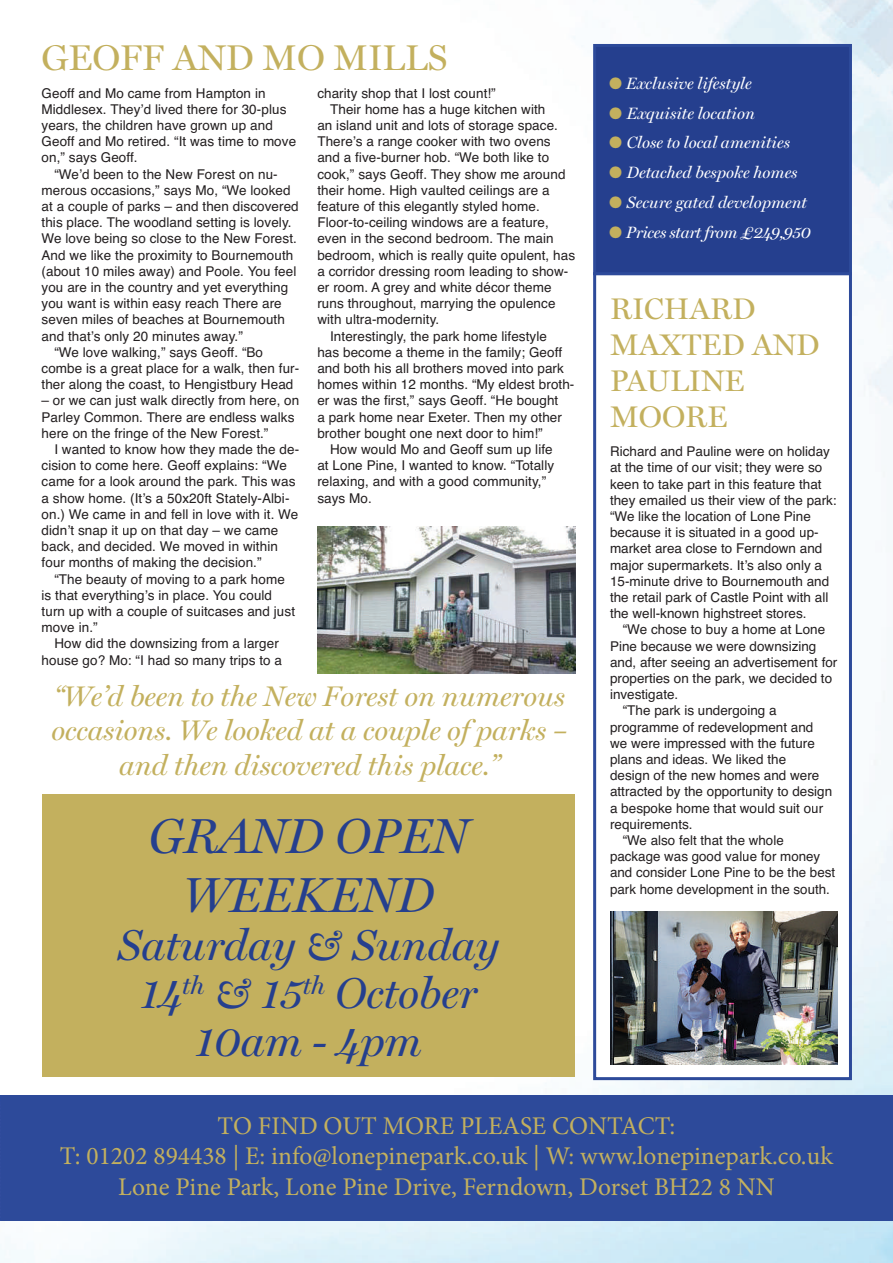
<style>
.page{position:relative;width:893px;height:1263px;background:#fff}
.page>*{position:absolute;margin:0;border:0;box-sizing:border-box;transform-origin:0 0}
.t1{font:italic 49.5px/59.4px "Miller Display";color:#253f8e;text-align:center}
.t2{font:italic 43.5px/48px "Miller Display";color:#253f8e;text-align:center}
.t3{font:36px "Miller Display";color:#c3b05e}
.t4{font:30px/36px "Miller Display";color:#c3b05e}
.t5{font:italic 28.5px/34.2px "Miller Display";color:#c3b05e;text-align:center}
.t6{font:25.5px/30.6px "Minion Pro";color:#c3b05e;text-align:center}
.t7{font:italic 16.5px "Miller Display";color:#fff}
.t8{font:italic 16.5px "Miller Display";letter-spacing:-.02em;color:#fff}
.t9{font:13.5px "Helvetica";letter-spacing:.005em;color:#231f20}
.s1{color:#c3b05e}
</style>
<div class="page">
<img style="left:0;top:0;width:893px;height:1263px">
<div style="left:0;top:1095px;width:893px;height:125px;background:#2d4a9a"></div>
<hr style="left:0;top:36px;width:1px;height:162px;background:#2d4a9a">
<div style="left:596px;top:275px;width:253px;height:802px;background:#fff"></div>
<div style="left:593px;top:272px;width:259px;height:808px;border:3px solid #2d4a9a"></div>
<div style="left:595px;top:45px;width:255px;height:229px;background:#253f8e"></div>
<div style="left:593px;top:44px;width:259px;height:231px;border:3px solid #2d4a9a"></div>
<img style="left:610px;top:911px;width:228px;height:153px">
<div style="left:43px;top:795px;width:532px;height:282px;background:#c3b05e"></div>
<img style="left:318px;top:527px;width:257px;height:146px">
<p class="t3" style="left:42px;top:45px;width:407px">GEOFF AND MO MILLS</p>
<p class="t9" style="left:42px;top:88px;width:226px">Geoff and Mo came from Hampton in</p>
<p class="t9" style="left:42px;top:104px;width:246px">Middlesex. They’d lived there for 30-plus</p>
<p class="t9" style="left:42px;top:120px;width:233px">years, the children have grown up and</p>
<p class="t9" style="left:42px;top:136px;width:256px">Geoff and Mo retired. “It was time to move</p>
<p class="t9" style="left:42px;top:153px;width:98px">on,” says Geoff.</p>
<p class="t9" style="left:54px;top:169px;width:225px">“We’d been to the New Forest on nu-</p>
<p class="t9" style="left:42px;top:185px;width:251px">merous occasions,” says Mo, “We looked</p>
<p class="t9" style="left:42px;top:201px;width:259px">at a couple of parks – and then discovered</p>
<p class="t9" style="left:42px;top:217px;width:251px">this place. The woodland setting is lovely.</p>
<p class="t9" style="left:42px;top:234px;width:257px">We love being so close to the New Forest.</p>
<p class="t9" style="left:42px;top:250px;width:253px">And we like the proximity to Bournemouth</p>
<p class="t9" style="left:42px;top:266px;width:256px">(about 10 miles away) and Poole. You feel</p>
<p class="t9" style="left:42px;top:282px;width:248px">you are in the country and yet everything</p>
<p class="t9" style="left:42px;top:298px;width:242px">you want is within easy reach There are</p>
<p class="t9" style="left:42px;top:315px;width:245px">seven miles of beaches at Bournemouth</p>
<p class="t9" style="left:42px;top:331px;width:203px">and that’s only 20 minutes away.”</p>
<p class="t9" style="left:54px;top:347px;width:210px">“We love walking,” says Geoff. “Bo</p>
<p class="t9" style="left:42px;top:363px;width:259px">combe is a great place for a walk, then fur-</p>
<p class="t9" style="left:42px;top:379px;width:253px">ther along the coast, to Hengistbury Head</p>
<p class="t9" style="left:42px;top:396px;width:259px">– or we can just walk directly from here, on</p>
<p class="t9" style="left:42px;top:412px;width:254px">Parley Common. There are endless walks</p>
<p class="t9" style="left:42px;top:428px;width:228px">here on the fringe of the New Forest.”</p>
<p class="t9" style="left:54px;top:444px;width:246px">I wanted to know how they made the de-</p>
<p class="t9" style="left:42px;top:460px;width:247px">cision to come here. Geoff explains: “We</p>
<p class="t9" style="left:42px;top:477px;width:255px">came for a look around the park. This was</p>
<p class="t9" style="left:42px;top:493px;width:249px">a show home. (It’s a 50x20ft Stately-Albi-</p>
<p class="t9" style="left:42px;top:509px;width:258px">on.) We came in and fell in love with it. We</p>
<p class="t9" style="left:42px;top:525px;width:238px">didn’t snap it up on that day – we came</p>
<p class="t9" style="left:42px;top:541px;width:238px">back, and decided. We moved in within</p>
<p class="t9" style="left:42px;top:558px;width:221px">four months of making the decision.”</p>
<p class="t9" style="left:54px;top:574px;width:232px">“The beauty of moving to a park home</p>
<p class="t9" style="left:42px;top:590px;width:232px">is that everything’s in place. You could</p>
<p class="t9" style="left:42px;top:606px;width:255px">turn up with a couple of suitcases and just</p>
<p class="t9" style="left:42px;top:622px;width:58px">move in.”</p>
<p class="t9" style="left:54px;top:639px;width:226px">How did the downsizing from a larger</p>
<p class="t9" style="left:42px;top:655px;width:242px">house go? Mo: “I had so many trips to a</p>
<p class="t9" style="left:317px;top:88px;width:180px">charity shop that I lost count!”</p>
<p class="t9" style="left:330px;top:104px;width:217px">Their home has a huge kitchen with</p>
<p class="t9" style="left:317px;top:120px;width:242px">an island unit and lots of storage space.</p>
<p class="t9" style="left:317px;top:136px;width:235px">There’s a range cooker with two ovens</p>
<p class="t9" style="left:317px;top:153px;width:233px">and a five-burner hob. “We both like to</p>
<p class="t9" style="left:317px;top:169px;width:250px">cook,” says Geoff. They show me around</p>
<p class="t9" style="left:317px;top:185px;width:234px">their home. High vaulted ceilings are a</p>
<p class="t9" style="left:317px;top:201px;width:224px">feature of this elegantly styled home.</p>
<p class="t9" style="left:317px;top:217px;width:233px">Floor-to-ceiling windows are a feature,</p>
<p class="t9" style="left:317px;top:234px;width:238px">even in the second bedroom. The main</p>
<p class="t9" style="left:317px;top:250px;width:259px">bedroom, which is really quite opulent, has</p>
<p class="t9" style="left:317px;top:266px;width:253px">a corridor dressing room leading to show-</p>
<p class="t9" style="left:317px;top:282px;width:236px">er room. A grey and white décor theme</p>
<p class="t9" style="left:317px;top:298px;width:240px">runs throughout, marrying the opulence</p>
<p class="t9" style="left:317px;top:315px;width:123px">with ultra-modernity.</p>
<p class="t9" style="left:330px;top:331px;width:218px">Interestingly, the park home lifestyle</p>
<p class="t9" style="left:317px;top:347px;width:246px">has become a theme in the family; Geoff</p>
<p class="t9" style="left:317px;top:363px;width:248px">and both his all brothers moved into park</p>
<p class="t9" style="left:317px;top:379px;width:259px">homes within 12 months. “My eldest broth-</p>
<p class="t9" style="left:317px;top:396px;width:242px">er was the first,” says Geoff. “He bought</p>
<p class="t9" style="left:317px;top:412px;width:246px">a park home near Exeter. Then my other</p>
<p class="t9" style="left:317px;top:428px;width:227px">brother bought one next door to him!”</p>
<p class="t9" style="left:330px;top:444px;width:224px">How would Mo and Geoff sum up life</p>
<p class="t9" style="left:317px;top:460px;width:238px">at Lone Pine, I wanted to know. “Totally</p>
<p class="t9" style="left:317px;top:477px;width:230px">relaxing, and with a good community,”</p>
<p class="t9" style="left:317px;top:493px;width:56px">says Mo.</p>
<p class="t5" style="left:51px;top:682px;width:517px">“We’d been to the New Forest on numerous occasions. We looked at a couple of parks – and then discovered this place.”</p>
<p class="t1" style="left:149px;top:812px;width:321px">GRAND OPEN<br>WEEKEND</p>
<p class="t2" style="left:118px;top:926px;width:382px">Saturday &amp; Sunday<br>14<sup>th</sup> &amp; 15<sup>th</sup> October<br>10am - 4pm</p>
<p class="t7" style="left:609px;top:77px;width:144px"><span class="s1">●</span> Exclusive lifestyle</p>
<p class="t7" style="left:609px;top:107px;width:147px"><span class="s1">●</span> Exquisite location</p>
<p class="t7" style="left:609px;top:137px;width:182px"><span class="s1">●</span> Close to local amenities</p>
<p class="t7" style="left:609px;top:167px;width:190px"><span class="s1">●</span> Detached bespoke homes</p>
<p class="t7" style="left:609px;top:196px;width:199px"><span class="s1">●</span> Secure gated development</p>
<p class="t8" style="left:609px;top:226px;width:203px"><span class="s1">●</span> Prices start from £249,950</p>
<p class="t4" style="left:610px;top:294px;width:211px">RICHARD<br>MAXTED AND<br>PAULINE<br>MOORE</p>
<p class="t9" style="left:610px;top:446px;width:221px">Richard and Pauline were on holiday</p>
<p class="t9" style="left:610px;top:463px;width:214px">at the time of our visit; they were so</p>
<p class="t9" style="left:610px;top:479px;width:213px">keen to take part in this feature that</p>
<p class="t9" style="left:610px;top:495px;width:228px">they emailed us their view of the park:</p>
<p class="t9" style="left:610px;top:511px;width:202px">“We like the location of Lone Pine</p>
<p class="t9" style="left:610px;top:527px;width:210px">because it is situated in a good up-</p>
<p class="t9" style="left:610px;top:544px;width:214px">market area close to Ferndown and</p>
<p class="t9" style="left:610px;top:560px;width:214px">major supermarkets. It’s also only a</p>
<p class="t9" style="left:610px;top:576px;width:221px">15-minute drive to Bournemouth and</p>
<p class="t9" style="left:610px;top:592px;width:220px">the retail park of Castle Point with all</p>
<p class="t9" style="left:610px;top:608px;width:198px">the well-known highstreet stores.</p>
<p class="t9" style="left:623px;top:625px;width:204px">“We chose to buy a home at Lone</p>
<p class="t9" style="left:610px;top:641px;width:208px">Pine because we were downsizing</p>
<p class="t9" style="left:610px;top:657px;width:229px">and, after seeing an advertisement for</p>
<p class="t9" style="left:610px;top:673px;width:224px">properties on the park, we decided to</p>
<p class="t9" style="left:610px;top:689px;width:70px">investigate.</p>
<p class="t9" style="left:623px;top:706px;width:155px">“The park is undergoing a</p>
<p class="t9" style="left:610px;top:722px;width:205px">programme of redevelopment and</p>
<p class="t9" style="left:610px;top:738px;width:206px">we were impressed with the future</p>
<p class="t9" style="left:610px;top:754px;width:178px">plans and ideas. We liked the</p>
<p class="t9" style="left:610px;top:770px;width:211px">design of the new homes and were</p>
<p class="t9" style="left:610px;top:787px;width:224px">attracted by the opportunity to design</p>
<p class="t9" style="left:610px;top:803px;width:215px">a bespoke home that would suit our</p>
<p class="t9" style="left:610px;top:819px;width:84px">requirements.</p>
<p class="t9" style="left:623px;top:835px;width:162px">“We also felt that the whole</p>
<p class="t9" style="left:610px;top:851px;width:212px">package was good value for money</p>
<p class="t9" style="left:610px;top:868px;width:227px">and consider Lone Pine to be the best</p>
<p class="t9" style="left:610px;top:884px;width:221px">park home development in the south.</p>
<p class="t6" style="left:60px;top:1109px;width:775px">TO FIND OUT MORE PLEASE CONTACT:<br>T: 01202 894438 | E: info@lonepinepark.co.uk | W: www.lonepinepark.co.uk<br>Lone Pine Park, Lone Pine Drive, Ferndown, Dorset BH22 8 NN</p>
</div>
